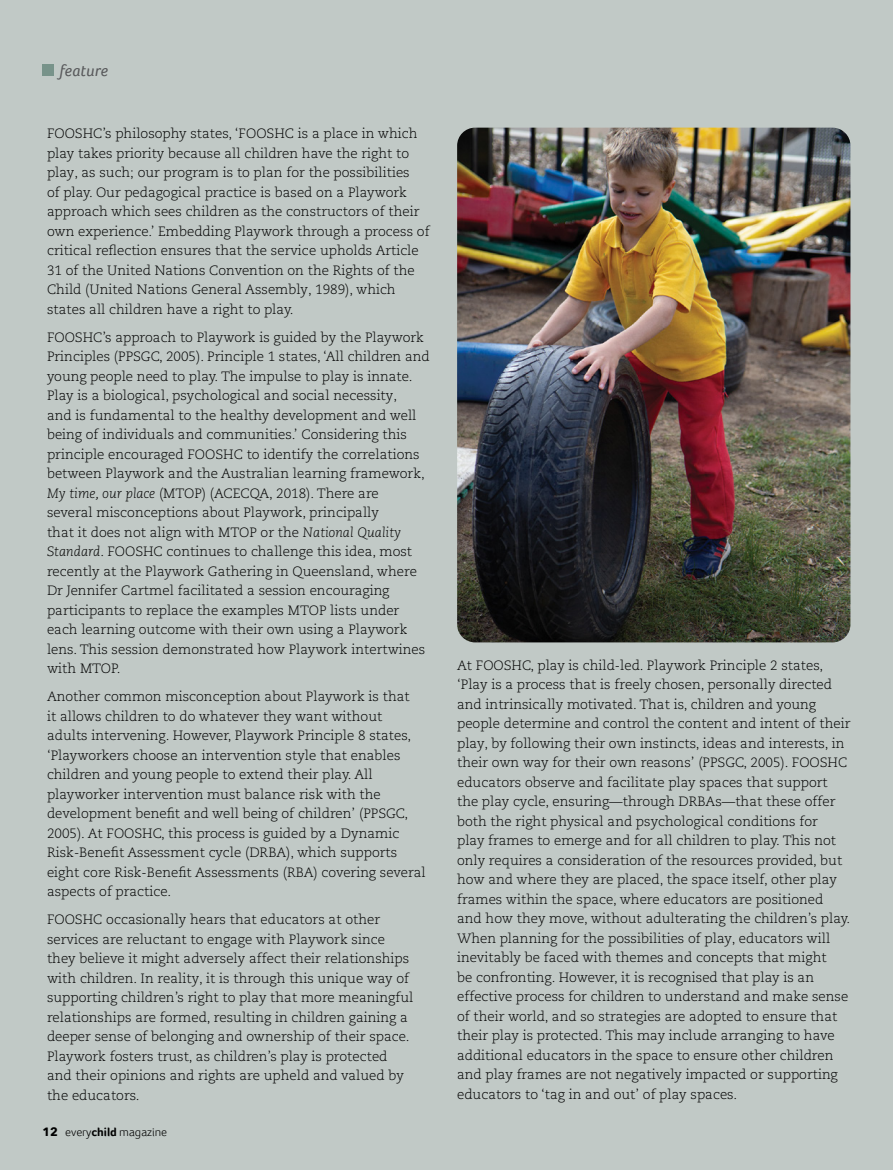
<style>
.page{position:relative;width:893px;height:1170px;background:#fff}
.page>*{position:absolute;margin:0;border:0;box-sizing:border-box;transform-origin:0 0}
.t1{font:italic 16.5px "Foco";letter-spacing:.005em;color:#58595b}
.t2{font:300 13.5px/19.5px "Caecilia LT Pro 45";color:#000}
.t3{font:300 12px "Foco";color:#000}
.s1{font-family:"Caecilia LT Pro 46";font-style:italic}
.s2{font-family:"Avenir Next";font-weight:700}
.s3{font-weight:700}
</style>
<div class="page">
<div style="left:0;top:0;width:893px;height:1169px;background:#c1c9c6"></div>
<img style="left:457px;top:128px;width:393px;height:514px">
<div style="left:43px;top:64px;width:11px;height:11px;background:#78938a"></div>
<p class="t1" style="left:60px;top:59px;width:50px">feature</p>
<p class="t2" style="left:47px;top:123px;width:384px">FOOSHC’s philosophy states, ‘FOOSHC is a place in which play takes priority because all children have the right to play, as such; our program is to plan for the possibilities<br>of play. Our pedagogical practice is based on a Playwork approach which sees children as the constructors of their own experience.’ Embedding Playwork through a process of critical reflection ensures that the service upholds Article 31 of the United Nations Convention on the Rights of the Child (United Nations General Assembly, 1989), which states all children have a right to play.</p>
<p class="t2" style="left:47px;top:327px;width:384px">FOOSHC’s approach to Playwork is guided by the Playwork Principles (PPSGC, 2005). Principle 1 states, ‘All children and young people need to play. The impulse to play is innate.<br>Play is a biological, psychological and social necessity,<br>and is fundamental to the healthy development and well being of individuals and communities.’ Considering this principle encouraged FOOSHC to identify the correlations between Playwork and the Australian learning framework, <span class="s1">My time, our place</span> (MTOP) (ACECQA, 2018). There are<br>several misconceptions about Playwork, principally<br>that it does not align with MTOP or the <span class="s1">National Quality Standard</span>. FOOSHC continues to challenge this idea, most recently at the Playwork Gathering in Queensland, where Dr Jennifer Cartmel facilitated a session encouraging participants to replace the examples MTOP lists under each learning outcome with their own using a Playwork lens. This session demonstrated how Playwork intertwines with MTOP.</p>
<p class="t2" style="left:47px;top:686px;width:380px">Another common misconception about Playwork is that<br>it allows children to do whatever they want without adults intervening. However, Playwork Principle 8 states, ‘Playworkers choose an intervention style that enables children and young people to extend their play. All playworker intervention must balance risk with the development benefit and well being of children’ (PPSGC, 2005). At FOOSHC, this process is guided by a Dynamic Risk-Benefit Assessment cycle (DRBA), which supports eight core Risk-Benefit Assessments (RBA) covering several aspects of practice.</p>
<p class="t2" style="left:47px;top:909px;width:368px">FOOSHC occasionally hears that educators at other services are reluctant to engage with Playwork since they believe it might adversely affect their relationships with children. In reality, it is through this unique way of supporting children’s right to play that more meaningful relationships are formed, resulting in children gaining a deeper sense of belonging and ownership of their space.<br>Playwork fosters trust, as children’s play is protected and their opinions and rights are upheld and valued by the educators.</p>
<p class="t3" style="left:43px;top:1123px;width:126px"><span class="s2">12</span> every<span class="s3">child</span> magazine</p>
<p class="t2" style="left:457px;top:655px;width:395px">At FOOSHC, play is child-led. Playwork Principle 2 states, ‘Play is a process that is freely chosen, personally directed and intrinsically motivated. That is, children and young people determine and control the content and intent of their play, by following their own instincts, ideas and interests, in their own way for their own reasons’ (PPSGC, 2005). FOOSHC educators observe and facilitate play spaces that support the play cycle, ensuring—through DRBAs—that these offer both the right physical and psychological conditions for<br>play frames to emerge and for all children to play. This not only requires a consideration of the resources provided, but how and where they are placed, the space itself, other play frames within the space, where educators are positioned and how they move, without adulterating the children’s play.<br>When planning for the possibilities of play, educators will inevitably be faced with themes and concepts that might<br>be confronting. However, it is recognised that play is an effective process for children to understand and make sense of their world, and so strategies are adopted to ensure that their play is protected. This may include arranging to have additional educators in the space to ensure other children and play frames are not negatively impacted or supporting educators to ‘tag in and out’ of play spaces.</p>
</div>
